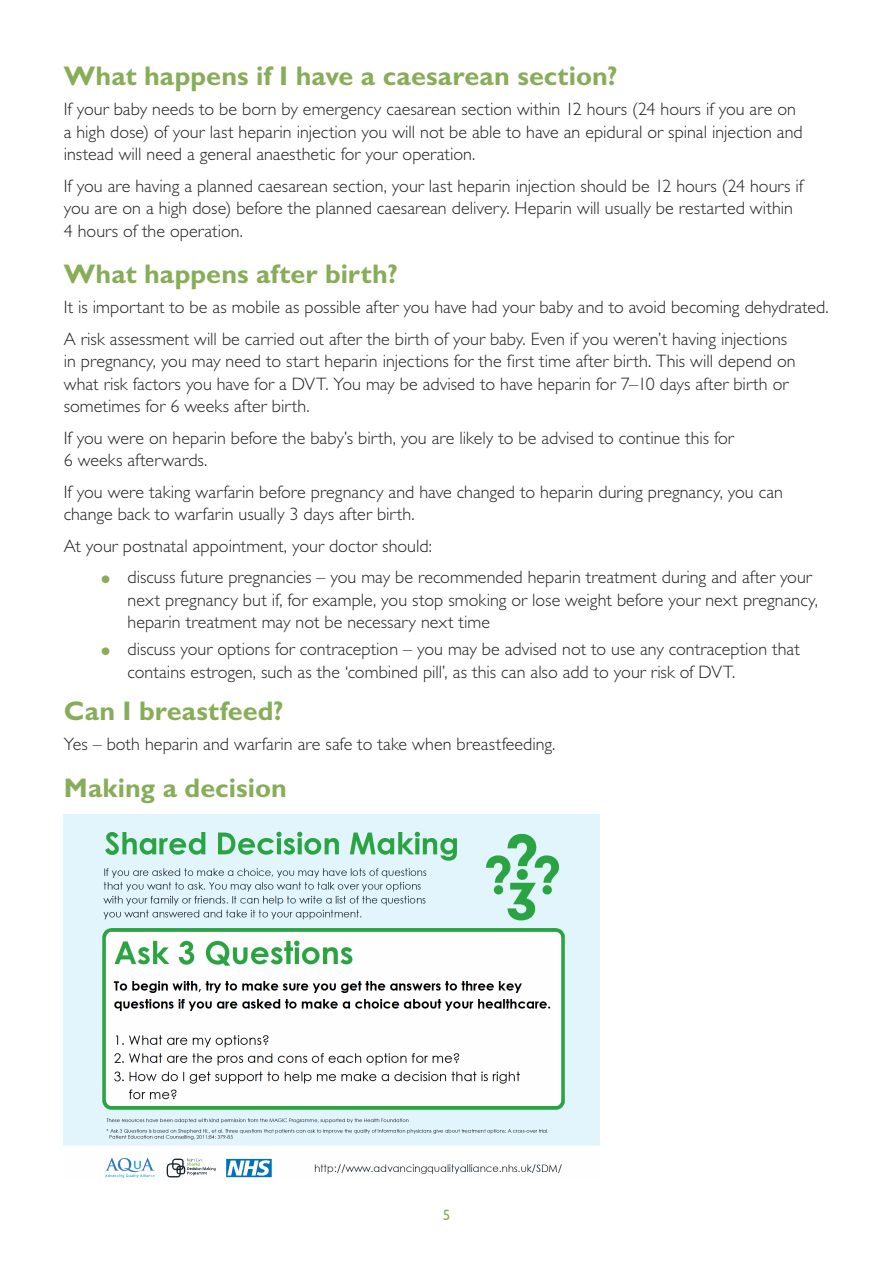
<style>
.page{position:relative;width:893px;height:1263px;background:#fff}
.page>*{position:absolute;margin:0;border:0;box-sizing:border-box;transform-origin:0 0}
.PI_A_head{font:700 27px "Gill Sans";letter-spacing:.005em;color:#88ad58}
.PI_body_text{font:300 18px/22.5px "Gill Sans";color:#231f20}
.t1{font:15px "Gill Sans";color:#88ad58}
.s1{font-size:31.5px;color:#88ad58}
</style>
<div class="page">
<img style="left:64px;top:815px;width:536px;height:363px">
<p class="PI_A_head" style="left:64px;top:60px;width:555px">What happens if I have a caesarean section?</p>
<p class="PI_body_text" style="left:64px;top:98px;width:740px">If your baby needs to be born by emergency caesarean section within 12 hours (24 hours if you are on a high dose) of your last heparin injection you will not be able to have an epidural or spinal injection and instead will need a general anaesthetic for your operation.</p>
<p class="PI_body_text" style="left:64px;top:175px;width:741px">If you are having a planned caesarean section, your last heparin injection should be 12 hours (24 hours if you are on a high dose) before the planned caesarean delivery. Heparin will usually be restarted within<br>4 hours of the operation.</p>
<p class="PI_A_head" style="left:64px;top:258px;width:336px">What happens after birth?</p>
<p class="PI_body_text" style="left:64px;top:296px;width:766px">It is important to be as mobile as possible after you have had your baby and to avoid becoming dehydrated.</p>
<p class="PI_body_text" style="left:64px;top:328px;width:733px">A risk assessment will be carried out after the birth of your baby. Even if you weren’t having injections in pregnancy, you may need to start heparin injections for the first time after birth. This will depend on what risk factors you have for a DVT. You may be advised to have heparin for 7–10 days after birth or sometimes for 6 weeks after birth.</p>
<p class="PI_body_text" style="left:64px;top:427px;width:672px">If you were on heparin before the baby’s birth, you are likely to be advised to continue this for<br>6 weeks afterwards.</p>
<p class="PI_body_text" style="left:64px;top:481px;width:721px">If you were taking warfarin before pregnancy and have changed to heparin during pregnancy, you can change back to warfarin usually 3 days after birth.</p>
<p class="PI_body_text" style="left:64px;top:535px;width:370px">At your postnatal appointment, your doctor should:</p>
<p class="PI_body_text" style="left:128px;top:566px;width:692px;text-indent:-30px"><span class="s1">•</span> discuss future pregnancies – you may be recommended heparin treatment during and after your next pregnancy but if, for example, you stop smoking or lose weight before your next pregnancy, heparin treatment may not be necessary next time</p>
<p class="PI_body_text" style="left:128px;top:638px;width:674px;text-indent:-30px"><span class="s1">•</span> discuss your options for contraception – you may be advised not to use any contraception that contains estrogen, such as the ‘combined pill’, as this can also add to your risk of DVT.</p>
<p class="PI_A_head" style="left:64px;top:695px;width:221px">Can I breastfeed?</p>
<p class="PI_body_text" style="left:64px;top:733px;width:493px">Yes – both heparin and warfarin are safe to take when breastfeeding.</p>
<p class="PI_A_head" style="left:64px;top:771px;width:225px">Making a decision</p>
<p class="t1" style="left:443px;top:1207px;width:9px">5</p>
</div>
